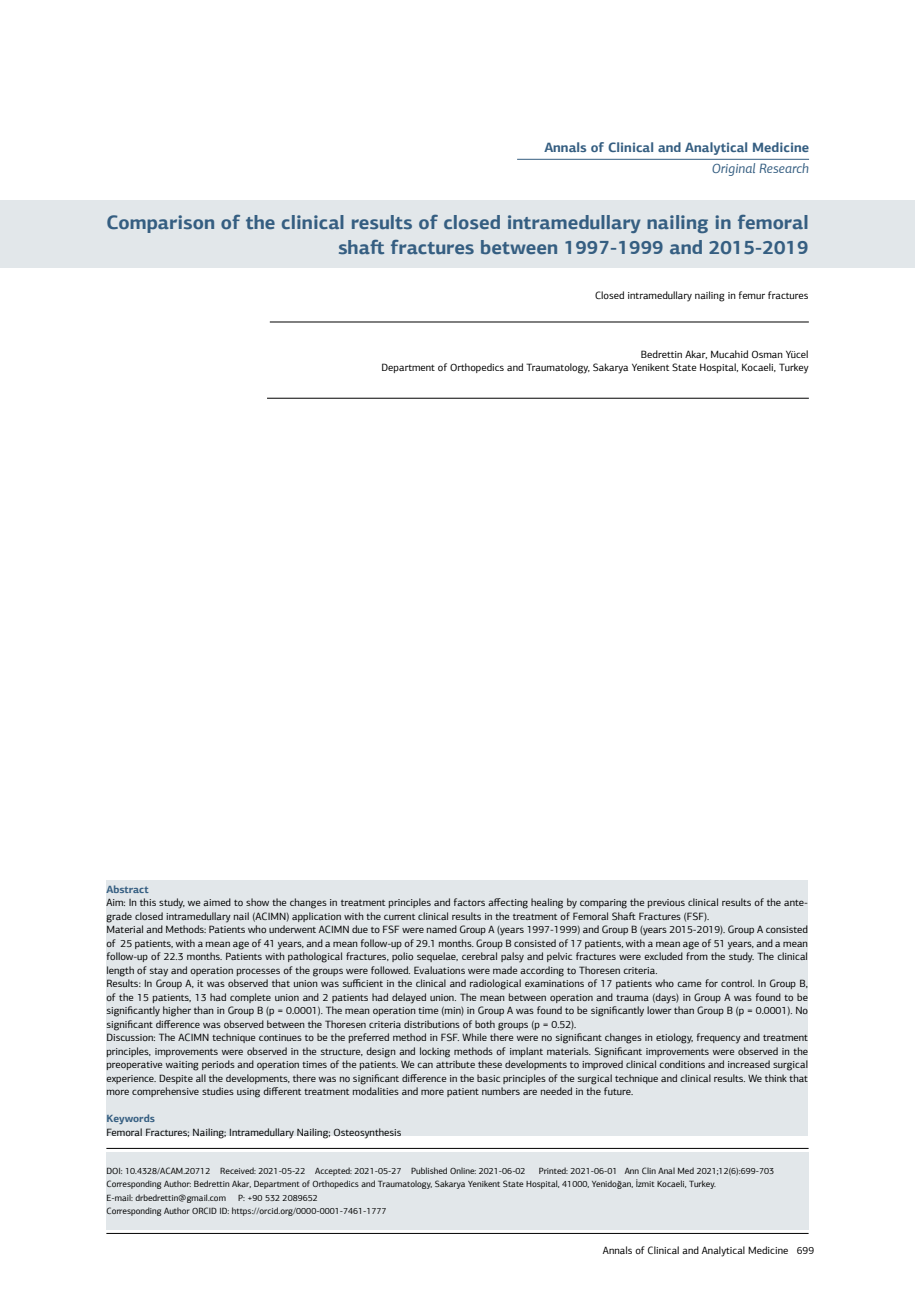
<style>
.page{position:relative;width:915px;height:1306px;background:#fff}
.page>*{position:absolute;margin:0;border:0;box-sizing:border-box;transform-origin:0 0}
.t1{font:700 19.5px/25.5px "PF Agora Sans Pro";color:#355e81;text-align:right}
.t2{font:700 13.5px "PF Agora Sans Pro";color:#355e81}
.t3{font:italic 13.5px "PF Agora Sans Pro";color:#355e81}
.t4{font:10.5px/13.5px "PF Agora Sans Pro";color:#000;text-align:right}
.t5{font:700 10.5px "PF Agora Sans Pro";color:#355e81}
.t6{font:9px/13.5px "PF Agora Sans Pro";color:#000}
</style>
<div class="page">
<hr style="left:106px;top:1233px;width:702px;height:1px;background:#000">
<div style="left:0;top:200px;width:914px;height:68px;background:#e2e7ea"></div>
<hr style="left:106px;top:1148px;width:702px;height:1px;background:#000">
<hr style="left:270px;top:322px;width:538px;height:1px;background:#000">
<hr style="left:267px;top:398px;width:541px;height:1px;background:#000">
<hr style="left:517px;top:159px;width:291px;height:1px;background:#355e81">
<div style="left:106px;top:1151px;width:702px;height:78px;background:#e2e7ea"></div>
<div style="left:106px;top:879px;width:701px;height:256px;background:#e2e7ea"></div>
<p class="t2" style="left:544px;top:139px;width:266px">Annals of Clinical and Analytical Medicine</p>
<p class="t3" style="left:711px;top:160px;width:99px">Original Research</p>
<h1 class="t1" style="left:106px;top:209px;width:703px">Comparison of the clinical results of closed intramedullary nailing in femoral shaft fractures between 1997-1999 and 2015-2019</h1>
<p class="t4" style="left:594px;top:288px;width:215px">Closed intramedullary nailing in femur fractures</p>
<p class="t4" style="left:381px;top:347px;width:428px">Bedrettin Akar, Mucahid Osman Yücel<br>Department of Orthopedics and Traumatology, Sakarya Yenikent State Hospital, Kocaeli, Turkey</p>
<p class="t5" style="left:106px;top:882px;width:44px">Abstract</p>
<p class="t4" style="left:106px;top:895px;width:703px;text-align:left">Aim: In this study, we aimed to show the changes in treatment principles and factors affecting healing by comparing the previous clinical results of the ante&shy;grade closed intramedullary nail (AСIMN) application with the current clinical results in the treatment of Femoral Shaft Fractures (FSF).<br>Material and Methods: Patients who underwent AСIMN due to FSF were named Group A (years 1997-1999) and Group B (years 2015-2019). Group A consisted of 25 patients, with a mean age of 41 years, and a mean follow-up of 29.1 months. Group B consisted of 17 patients, with a mean age of 51 years, and a mean follow-up of 22.3 months. Patients with pathological fractures, polio sequelae, cerebral palsy and pelvic fractures were excluded from the study. The clinical length of stay and operation processes of the groups were followed. Evaluations were made according to Thoresen criteria.<br>Results: In Group A, it was observed that union was sufficient in the clinical and radiological examinations of 17 patients who came for control. In Group B, of the 15 patients, 13 had complete union and 2 patients had delayed union. The mean between operation and trauma (days) in Group A was found to be significantly higher than in Group B (p = 0.0001). The mean operation time (min) in Group A was found to be significantly lower than Group B (p = 0.0001). No significant difference was observed between the Thoresen criteria distributions of both groups (p = 0.52).<br>Discussion: The AСIMN technique continues to be the preferred method in FSF. While there were no significant changes in etiology, frequency and treatment principles, improvements were observed in the structure, design and locking methods of implant materials. Significant improvements were observed in the preoperative waiting periods and operation times of the patients. We can attribute these developments to improved clinical conditions and increased surgical experience. Despite all the developments, there was no significant difference in the basic principles of the surgical technique and clinical results. We think that more comprehensive studies using different treatment modalities and more patient numbers are needed in the future.</p>
<p class="t5" style="left:106px;top:1112px;width:50px">Keywords</p>
<p class="t4" style="left:106px;top:1125px;width:296px">Femoral Fractures; Nailing; Intramedullary Nailing; Osteosynthesis</p>
<p class="t6" style="left:106px;top:1164px;width:669px;text-indent:432px">Printed: 2021-06-01 Ann Clin Anal Med 2021;12(6):699-703<br>Corresponding Author: Bedrettin Akar, Department of Orthopedics and Traumatology, Sakarya Yenikent State Hospital, 41000, Yenidoğan, İzmit Kocaeli, Turkey.<br>E-mail: drbedrettin@gmail.com</p>
<p class="t6" style="left:106px;top:1164px;width:420px">DOI: 10.4328/ACAM.20712 Received: 2021-05-22 Accepted: 2021-05-27 Published Online: 2021-06-02</p>
<p class="t6" style="left:106px;top:1191px;width:281px;text-indent:132px">P: +90 532 2089652<br>Corresponding Author ORCID ID: https://orcid.org/0000-0001-7461-1777</p>
<p class="t4" style="left:602px;top:1243px;width:213px">Annals of Clinical and Analytical Medicine 699</p>
</div>
